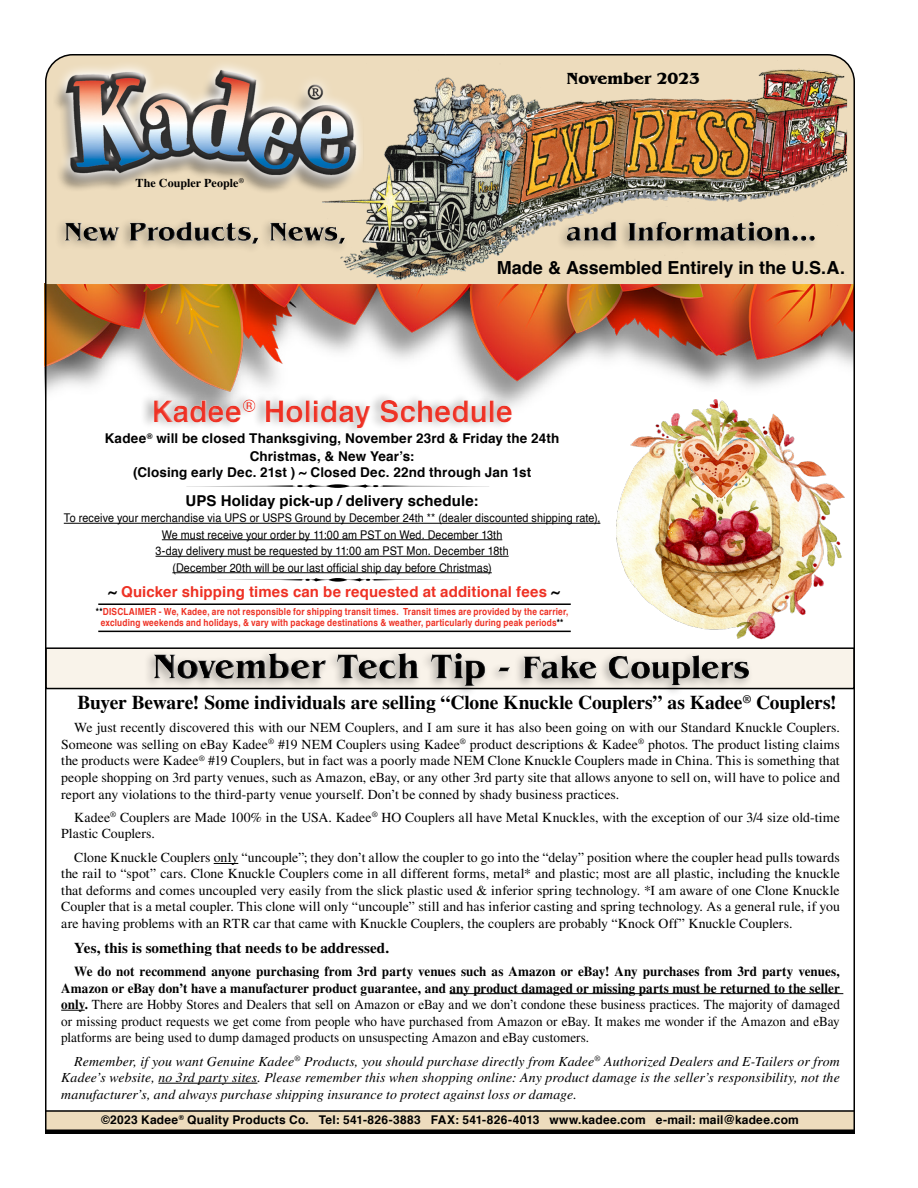
<style>
.page{position:relative;width:918px;height:1188px;background:#fff}
.page>*{position:absolute;margin:0;border:0;box-sizing:border-box;transform-origin:0 0}
.t1{font:700 30px "Helvetica";color:#ee3124}
.t2{font:700 19.5px "Times";letter-spacing:-.01em;color:#000}
.t3{font:700 18px "Helvetica";color:#000}
.t4{font:700 16.5px "Benguiat IT Cby BT";color:#000}
.t5{font:700 15px "Helvetica";letter-spacing:.01em;color:#ee3124}
.t6{font:700 15px "Times";letter-spacing:.005em;color:#000}
.t7{font:700 15px "Helvetica";letter-spacing:.005em;color:#000}
.t8{font:13.8px/16.5px "Times";letter-spacing:.005em;color:#000;text-align:justify}
.t9{font:13.8px/16.5px "Times";letter-spacing:.005em;color:#000;text-align:justify;scale:.95 1}
.t10{font:italic 13.8px/16.5px "Times";letter-spacing:.01em;color:#000;text-align:justify}
.t11{font:700 13.5px/17.7px "Helvetica";letter-spacing:.01em;color:#000;text-align:center}
.t12{font:500 12px/16.5px "Helvetica";letter-spacing:.01em;color:#000;text-align:center;scale:.9 1}
.t13{font:700 12px "Helvetica";letter-spacing:.02em;color:#000}
.t14{font:700 12px "Times";letter-spacing:.005em;color:#000}
.t15{font:700 9.75px/11.7px "Helvetica";letter-spacing:.02em;color:#ee3124;text-align:center;scale:.85 1}
.s1{color:#000}
.s2{font-weight:700}
</style>
<div class="page">
<img style="left:48px;top:286px;width:804px;height:120px">
<div style="left:46px;top:1111px;width:808px;height:20px;background:#eddcbd"></div>
<hr style="left:45px;top:1130px;width:810px;height:4px;background:#000">
<hr style="left:45px;top:1110px;width:810px;height:2px;background:#000">
<div style="left:38px;top:637px;width:823px;height:58px;background:#fff;opacity:.75"></div>
<div style="left:158px;top:653px;width:591px;height:33px;background:#fff;opacity:.5"></div>
<svg style="left:214px;top:863px;width:24px;height:1px"></svg>
<hr style="left:450px;top:993px;width:393px;height:1px;background:#000">
<svg style="left:61px;top:1010px;width:24px;height:1px"></svg>
<hr style="left:158px;top:1083px;width:99px;height:1px;background:#000">
<img style="left:44px;top:54px;width:811px;height:231px">
<div style="left:36px;top:205px;width:355px;height:60px;background:#fff;opacity:.75"></div>
<div style="left:68px;top:222px;width:278px;height:22px;background:#fff;opacity:.5"></div>
<div style="left:515px;top:205px;width:346px;height:57px;background:#fff;opacity:.75"></div>
<div style="left:568px;top:222px;width:247px;height:18px;background:#fff;opacity:.5"></div>
<hr style="left:64px;top:523px;width:536px;height:1px;background:#000">
<hr style="left:162px;top:540px;width:340px;height:1px;background:#000">
<hr style="left:156px;top:556px;width:353px;height:1px;background:#000">
<hr style="left:172px;top:573px;width:320px;height:1px;background:#000">
<svg style="left:217px;top:578px;width:242px;height:4px"></svg>
<svg style="left:186px;top:484px;width:303px;height:4px"></svg>
<hr style="left:98px;top:603px;width:473px;height:2px;background:#000">
<hr style="left:98px;top:631px;width:473px;height:1px;background:#000">
<div style="left:140px;top:391px;width:374px;height:45px;background:#000;opacity:.3"></div>
<div style="left:156px;top:398px;width:358px;height:32px;background:#fff;opacity:.75"></div>
<img style="left:617px;top:399px;width:228px;height:240px">
<p class="t14" style="left:136px;top:176px;width:110px">The Coupler People<sup>®</sup></p>
<p class="t4" style="left:566px;top:68px;width:135px">November 2023</p>
<h3 class="t3" style="left:497px;top:254px;width:350px">Made &amp; Assembled Entirely in the U.S.A.</h3>
<h1 class="t1" style="left:151px;top:387px;width:363px">Kadee<sup>®</sup> Holiday Schedule</h1>
<p class="t11" style="left:105px;top:430px;width:456px">Kadee<sup>®</sup> will be closed Thanksgiving, November 23rd &amp; Friday the 24th<br>Christmas, &amp; New Year’s:</p>
<p class="t11" style="left:133px;top:464px;width:400px">(Closing early Dec. 21st ) ~ Closed Dec. 22nd through Jan 1st</p>
<p class="t7" style="left:186px;top:488px;width:294px">UPS Holiday pick-up / delivery schedule:</p>
<p class="t12" style="left:64px;top:510px;width:598px">To receive your merchandise via UPS or USPS Ground by December 24th ** (dealer discounted shipping rate), We must receive your order by 11:00 am PST on Wed. December 13th<br>3-day delivery must be requested by 11:00 am PST Mon. December 18th<br>(December 20th will be our last official ship day before Christmas)</p>
<p class="t5" style="left:108px;top:580px;width:453px"><span class="s1">~</span> Quicker shipping times can be requested at additional fees <span class="s1">~</span></p>
<p class="t15" style="left:96px;top:606px;width:557px"><span class="s1">**</span>DISCLAIMER - We, Kadee, are not responsible for shipping transit times. Transit times are provided by the carrier, excluding weekends and holidays, &amp; vary with package destinations &amp; weather, particularly during peak periods<span class="s1">**</span></p>
<h2 class="t2" style="left:78px;top:691px;width:761px">Buyer Beware! Some individuals are selling “Clone Knuckle Couplers” as Kadee<sup>®</sup> Couplers!</h2>
<p class="t8" style="left:61px;top:719px;width:780px;text-indent:13px">We just recently discovered this with our NEM Couplers, and I am sure it has also been going on with our Standard Knuckle Couplers.<br>Someone was selling on eBay Kadee<sup>®</sup> #19 NEM Couplers using Kadee<sup>®</sup> product descriptions &amp; Kadee<sup>®</sup> photos. The product listing claims the products were Kadee<sup>®</sup> #19 Couplers, but in fact was a poorly made NEM Clone Knuckle Couplers made in China. This is something that people shopping on 3rd party venues, such as Amazon, eBay, or any other 3rd party site that allows anyone to sell on, will have to police and report any violations to the third-party venue yourself. Don’t be conned by shady business practices.</p>
<p class="t8" style="left:61px;top:809px;width:780px;text-indent:13px">Kadee<sup>®</sup> Couplers are Made 100% in the USA. Kadee<sup>®</sup> HO Couplers all have Metal Knuckles, with the exception of our 3/4 size old-time<br>Plastic Couplers.</p>
<p class="t8" style="left:61px;top:849px;width:780px;text-indent:13px">Clone Knuckle Couplers only “uncouple”; they don’t allow the coupler to go into the “delay” position where the coupler head pulls towards the rail to “spot” cars. Clone Knuckle Couplers come in all different forms, metal* and plastic; most are all plastic, including the knuckle that deforms and comes uncoupled very easily from the slick plastic used &amp; inferior spring technology. *I am aware of one Clone Knuckle Coupler that is a metal coupler. This clone will only “uncouple” still and has inferior casting and spring technology. As a general rule, if you are having problems with an RTR car that came with Knuckle Couplers, the couplers are probably “Knock Off” Knuckle Couplers.</p>
<p class="t6" style="left:74px;top:939px;width:316px">Yes, this is something that needs to be addressed.</p>
<p class="t9" style="left:61px;top:963px;width:821px;text-indent:13px"><span class="s2">We do not recommend anyone purchasing from 3rd party venues such as Amazon or eBay! Any purchases from 3rd party venues, Amazon or eBay don’t have a manufacturer product guarantee, and any product damaged or missing parts must be returned to the seller only.</span> There are Hobby Stores and Dealers that sell on Amazon or eBay and we don’t condone these business practices. The majority of damaged or missing product requests we get come from people who have purchased from Amazon or eBay. It makes me wonder if the Amazon and eBay platforms are being used to dump damaged products on unsuspecting Amazon and eBay customers.</p>
<p class="t10" style="left:61px;top:1053px;width:780px;text-indent:13px">Remember, if you want Genuine Kadee<sup>®</sup> Products, you should purchase directly from Kadee<sup>®</sup> Authorized Dealers and E-Tailers or from Kadee’s website, no 3rd party sites. Please remember this when shopping online: Any product damage is the seller’s responsibility, not the manufacturer’s, and always purchase shipping insurance to protect against loss or damage.</p>
<p class="t13" style="left:101px;top:1110px;width:699px">©2023 Kadee<sup>®</sup> Quality Products Co. Tel: 541-826-3883 FAX: 541-826-4013 www.kadee.com e-mail: mail@kadee.com</p>
</div>
